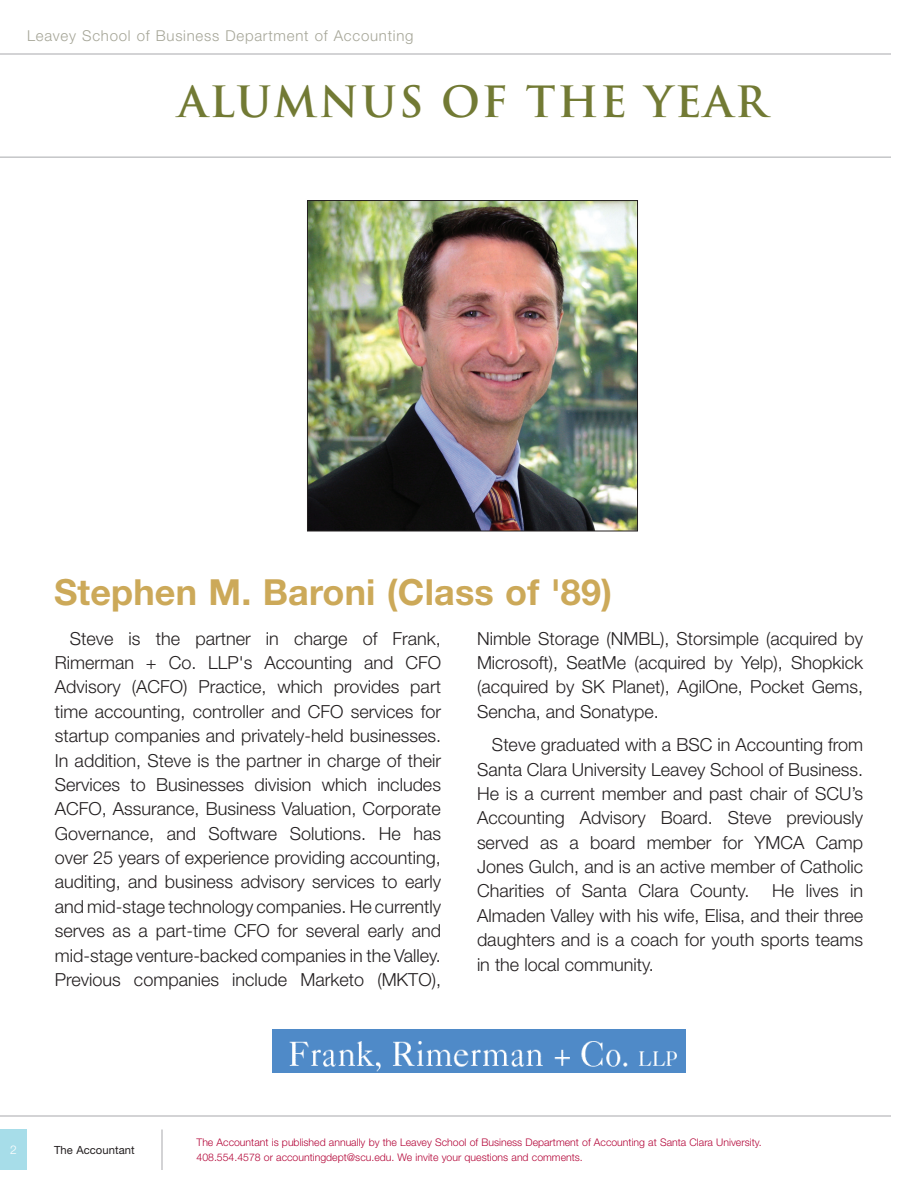
<style>
.page{position:relative;width:918px;height:1188px;background:#fff}
.page>*{position:absolute;margin:0;border:0;box-sizing:border-box;transform-origin:0 0}
.t1{font:700 42px "Trajan Pro";letter-spacing:.05em;color:#727a34}
.t2{font:700 36px "Helvetica Neue LT Std";letter-spacing:.005em;color:#cca959}
.t3{font:300 18px/24.3px "Helvetica Neue LT Std";color:#231f20;text-align:justify}
.t4{font:300 15px "Helvetica Neue LT Std";letter-spacing:.05em;color:#a6a698}
.t5{font:300 12px "Helvetica Neue LT Std";color:#fff}
.t6{font:11.25px "Helvetica Neue LT Std";letter-spacing:.005em;color:#231f20}
.t7{font:300 10.5px/15px "Helvetica Neue LT Std";color:#b30437}
</style>
<div class="page">
<img style="left:309px;top:202px;width:327px;height:327px">
<div style="left:307px;top:200px;width:331px;height:331px;border:1px solid #231f20"></div>
<img style="left:272px;top:1030px;width:413px;height:42px">
<hr style="left:0;top:157px;width:891px;height:1px;background:#a8a9ad">
<hr style="left:0;top:54px;width:891px;height:1px;background:#a8a9ad">
<hr style="left:0;top:1116px;width:891px;height:1px;background:#a8a9ad">
<hr style="left:162px;top:1130px;width:1px;height:40px;background:#a8a9ad">
<div style="left:0;top:1130px;width:27px;height:40px;background:#a7dde9"></div>
<p class="t4" style="left:27px;top:26px;width:388px">Leavey School of Business Department of Accounting</p>
<h1 class="t1" style="left:178px;top:76px;width:591px">ALUMNUS OF THE YEAR</h1>
<h2 class="t2" style="left:54px;top:570px;width:559px">Stephen M. Baroni (Class of '89)</h2>
<p class="t3" style="left:55px;top:626px;width:388px;text-indent:15px">Steve is the partner in charge of Frank, Rimerman + Co. LLP's Accounting and CFO Advisory (ACFO) Practice, which provides part time accounting, controller and CFO services for startup companies and privately-held businesses.<br>In addition, Steve is the partner in charge of their Services to Businesses division which includes ACFO, Assurance, Business Valuation, Corporate Governance, and Software Solutions. He has over 25 years of experience providing accounting, auditing, and business advisory services to early and mid-stage technology companies. He currently serves as a part-time CFO for several early and mid-stage venture-backed companies in the Valley.<br>Previous companies include Marketo (MKTO),</p>
<p class="t3" style="left:477px;top:626px;width:388px">Nimble Storage (NMBL), Storsimple (acquired by Microsoft), SeatMe (acquired by Yelp), Shopkick (acquired by SK Planet), AgilOne, Pocket Gems, Sencha, and Sonatype.</p>
<p class="t3" style="left:477px;top:732px;width:388px;text-indent:15px">Steve graduated with a BSC in Accounting from Santa Clara University Leavey School of Business.<br>He is a current member and past chair of SCU’s Accounting Advisory Board. Steve previously served as a board member for YMCA Camp Jones Gulch, and is an active member of Catholic Charities of Santa Clara County.</p>
<p class="t3" style="left:477px;top:878px;width:388px;text-indent:295px">He lives in Almaden Valley with his wife, Elisa, and their three daughters and is a coach for youth sports teams in the local community.</p>
<p class="t5" style="left:10px;top:1142px;width:8px">2</p>
<p class="t7" style="left:196px;top:1135px;width:567px">The Accountant is published annually by the Leavey School of Business Department of Accounting at Santa Clara University.<br>408.554.4578 or accountingdept@scu.edu. We invite your questions and comments.</p>
<p class="t6" style="left:54px;top:1143px;width:82px">The Accountant</p>
</div>
